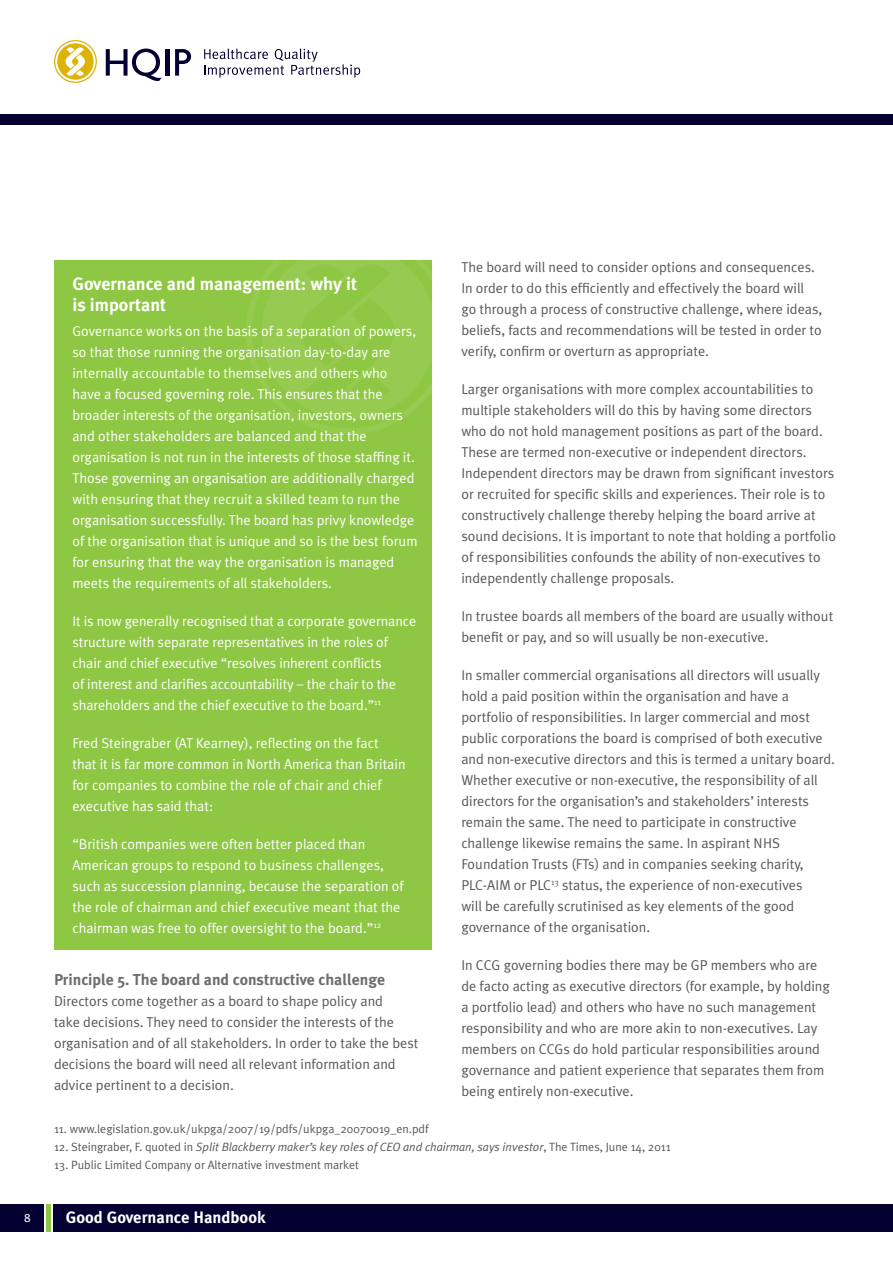
<style>
.page{position:relative;width:893px;height:1263px;background:#fff}
.page>*{position:absolute;margin:0;border:0;box-sizing:border-box;transform-origin:0 0}
.t1{font:700 18px/21px "Meta Plus";color:#fff}
.t2{font:700 16.5px "Meta Plus";color:#fff}
.t3{font:700 15.75px "Meta Plus";color:#6c6d70}
.t4{font:14.25px/21px "Meta Plus Normal";color:#57585a}
.t5{font:14.25px/21px "Meta Plus Normal";color:#fff}
.t6{font:12px "Meta Plus Normal";color:#57585a}
.t7{font:italic 12px "Meta Plus Normal";color:#57585a}
.t8{font:12px "Meta Plus";color:#fff}
.s1{font-style:normal}
</style>
<div class="page">
<div style="left:0;top:115px;width:892px;height:10px;background:#040031"></div>
<div style="left:46px;top:1204px;width:5px;height:28px;background:#8ec743"></div>
<div style="left:0;top:1204px;width:43px;height:28px;background:#040031"></div>
<div style="left:54px;top:1204px;width:838px;height:28px;background:#040031"></div>
<svg style="left:204px;top:49px;width:156px;height:29px"></svg>
<svg style="left:54px;top:40px;width:43px;height:43px"></svg>
<svg style="left:106px;top:49px;width:56px;height:32px"></svg>
<hr style="left:165px;top:49px;width:4px;height:27px;background:#040031">
<svg style="left:175px;top:49px;width:16px;height:27px"></svg>
<div style="left:54px;top:260px;width:378px;height:690px;background:#8ec743"></div>
<svg style="left:246px;top:261px;width:186px;height:173px"></svg>
<p class="t1" style="left:72px;top:273px;width:286px">Governance and management: why it is important</p>
<p class="t5" style="left:72px;top:320px;width:347px">Governance works on the basis of a separation of powers, so that those running the organisation day-to-day are internally accountable to themselves and others who have a focused governing role. This ensures that the broader interests of the organisation, investors, owners and other stakeholders are balanced and that the organisation is not run in the interests of those staffing it.<br>Those governing an organisation are additionally charged with ensuring that they recruit a skilled team to run the organisation successfully. The board has privy knowledge of the organisation that is unique and so is the best forum for ensuring that the way the organisation is managed meets the requirements of all stakeholders.</p>
<p class="t5" style="left:72px;top:610px;width:345px">It is now generally recognised that a corporate governance structure with separate representatives in the roles of chair and chief executive “resolves inherent conflicts<br>of interest and clarifies accountability – the chair to the shareholders and the chief executive to the board.”<sup>11</sup></p>
<p class="t5" style="left:72px;top:732px;width:335px">Fred Steingraber (AT Kearney), reflecting on the fact that it is far more common in North America than Britain for companies to combine the role of chair and chief executive has said that:</p>
<p class="t5" style="left:72px;top:833px;width:333px">“British companies were often better placed than American groups to respond to business challenges, such as succession planning, because the separation of the role of chairman and chief executive meant that the chairman was free to offer oversight to the board.”<sup>12</sup></p>
<p class="t3" style="left:54px;top:971px;width:333px">Principle 5. The board and constructive challenge</p>
<p class="t4" style="left:54px;top:991px;width:366px">Directors come together as a board to shape policy and<br>take decisions. They need to consider the interests of the organisation and of all stakeholders. In order to take the best decisions the board will need all relevant information and advice pertinent to a decision.</p>
<p class="t4" style="left:461px;top:256px;width:363px">The board will need to consider options and consequences.<br>In order to do this efficiently and effectively the board will go through a process of constructive challenge, where ideas, beliefs, facts and recommendations will be tested in order to verify, confirm or overturn as appropriate.</p>
<p class="t4" style="left:461px;top:378px;width:376px">Larger organisations with more complex accountabilities to multiple stakeholders will do this by having some directors who do not hold management positions as part of the board.<br>These are termed non-executive or independent directors.<br>Independent directors may be drawn from significant investors or recruited for specific skills and experiences. Their role is to constructively challenge thereby helping the board arrive at sound decisions. It is important to note that holding a portfolio of responsibilities confounds the ability of non-executives to independently challenge proposals.</p>
<p class="t4" style="left:461px;top:605px;width:373px">In trustee boards all members of the board are usually without benefit or pay, and so will usually be non-executive.</p>
<p class="t4" style="left:461px;top:664px;width:375px">In smaller commercial organisations all directors will usually hold a paid position within the organisation and have a portfolio of responsibilities. In larger commercial and most public corporations the board is comprised of both executive and non-executive directors and this is termed a unitary board.<br>Whether executive or non-executive, the responsibility of all directors for the organisation’s and stakeholders’ interests remain the same. The need to participate in constructive challenge likewise remains the same. In aspirant NHS Foundation Trusts (FTs) and in companies seeking charity, PLC-AIM or PLC<sup>13</sup> status, the experience of non-executives<br>will be carefully scrutinised as key elements of the good governance of the organisation.</p>
<p class="t4" style="left:461px;top:954px;width:370px">In CCG governing bodies there may be GP members who are de facto acting as executive directors (for example, by holding a portfolio lead) and others who have no such management responsibility and who are more akin to non-executives. Lay members on CCGs do hold particular responsibilities around governance and patient experience that separates them from being entirely non-executive.</p>
<p class="t6" style="left:54px;top:1122px;width:376px">11. www.legislation.gov.uk/ukpga/2007/19/pdfs/ukpga_20070019_en.pdf</p>
<p class="t7" style="left:54px;top:1140px;width:618px"><span class="s1">12. Steingraber, F. quoted in</span> Split Blackberry maker’s key roles of CEO and chairman, says investor<span class="s1">, The Times, June 14, 2011</span></p>
<p class="t6" style="left:54px;top:1158px;width:307px">13. Public Limited Company or Alternative investment market</p>
<p class="t8" style="left:24px;top:1211px;width:8px">8</p>
<p class="t2" style="left:66px;top:1208px;width:201px">Good Governance Handbook</p>
</div>
